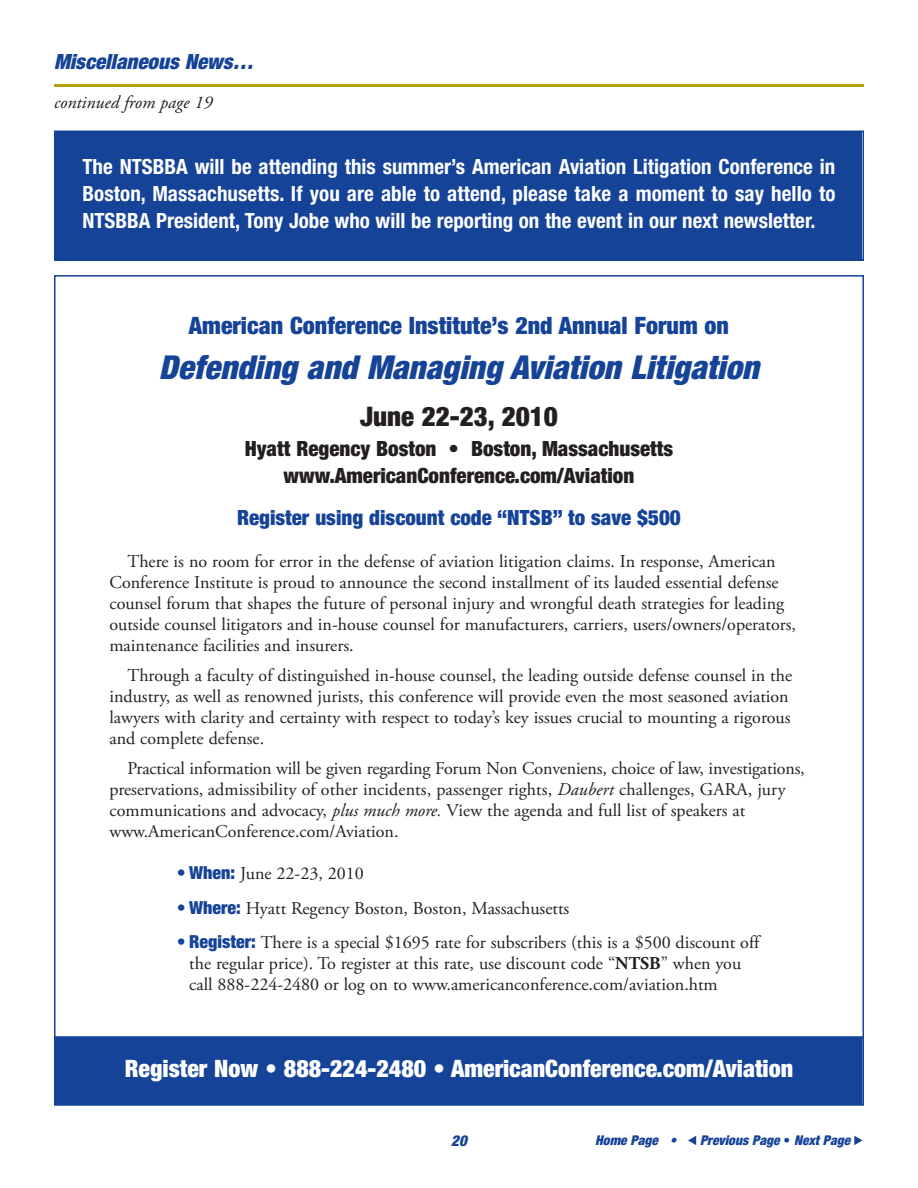
<style>
.page{position:relative;width:918px;height:1188px;background:#fff}
.page>*{position:absolute;margin:0;border:0;box-sizing:border-box;transform-origin:0 0}
.t1{font:italic 900 condensed 33px "Helvetica Neue";color:#154398}
.t2{font:900 condensed 27px "Helvetica Neue";color:#231f20}
.t3{font:900 condensed 24px "Helvetica Neue";color:#fff}
.t4{font:900 condensed 24px "Helvetica Neue";color:#154398}
.t5{font:700 condensed 21px/27px "Helvetica Neue";color:#fff;text-align:justify}
.t6{font:900 condensed 21px/27px "Helvetica Neue";color:#231f20;text-align:center}
.t7{font:900 condensed 21px "Helvetica Neue";color:#154398}
.t8{font:italic 900 condensed 21px "Helvetica Neue";color:#154398}
.t9{font:18px/21px "Adobe Garamond Pro";color:#231f20}
.t10{font:italic 18px "Adobe Garamond Pro";color:#231f20}
.t11{font:italic 900 condensed 15px "Helvetica Neue";color:#154398}
.t12{font:italic 900 condensed 13.5px "Helvetica Neue";color:#154398}
.s1{font-style:italic}
.s2{font-family:"Helvetica Neue";font-weight:900;font-stretch:condensed;color:#154398}
.s3{font-weight:700}
.s4{font-style:normal}
</style>
<div class="page">
<div style="left:56px;top:132px;width:806px;height:127px;background:#154398"></div>
<div style="left:54px;top:130px;width:810px;height:131px;border:2px solid #154398"></div>
<div style="left:56px;top:1038px;width:806px;height:66px;background:#154398"></div>
<div style="left:54px;top:1036px;width:810px;height:69px;border:2px solid #154398"></div>
<svg style="left:688px;top:1136px;width:8px;height:9px"></svg>
<svg style="left:854px;top:1136px;width:8px;height:9px"></svg>
<hr style="left:54px;top:84px;width:810px;height:3px;background:#b7a10d">
<p class="t8" style="left:54px;top:54px;width:205px">Miscellaneous News…</p>
<p class="t10" style="left:54px;top:95px;width:160px">continued from page 19</p>
<p class="t5" style="left:82px;top:155px;width:754px">The NTSBBA will be attending this summer’s American Aviation Litigation Conference in Boston, Massachusetts. If you are able to attend, please take a moment to say hello to NTSBBA President, Tony Jobe who will be reporting on the event in our next newsletter.</p>
<h3 class="t4" style="left:189px;top:317px;width:542px">American Conference Institute’s 2nd Annual Forum on</h3>
<h1 class="t1" style="left:159px;top:356px;width:608px">Defending and Managing Aviation Litigation</h1>
<h2 class="t2" style="left:360px;top:407px;width:199px">June 22-23, 2010</h2>
<p class="t6" style="left:245px;top:437px;width:430px">Hyatt Regency Boston • Boston, Massachusetts www.AmericanConference.com/Aviation</p>
<p class="t7" style="left:237px;top:510px;width:445px">Register using discount code “NTSB” to save $500</p>
<p class="t9" style="left:110px;top:552px;width:688px;text-indent:18px">There is no room for error in the defense of aviation litigation claims. In response, American Conference Institute is proud to announce the second installment of its lauded essential defense counsel forum that shapes the future of personal injury and wrongful death strategies for leading outside counsel litigators and in-house counsel for manufacturers, carriers, users/owners/operators, maintenance facilities and insurers.</p>
<p class="t9" style="left:110px;top:667px;width:684px;text-indent:18px">Through a faculty of distinguished in-house counsel, the leading outside defense counsel in the industry, as well as renowned jurists, this conference will provide even the most seasoned aviation lawyers with clarity and certainty with respect to today’s key issues crucial to mounting a rigorous and complete defense.</p>
<p class="t9" style="left:109px;top:760px;width:697px;text-indent:18px">Practical information will be given regarding Forum Non Conveniens, choice of law, investigations, preservations, admissibility of other incidents, passenger rights, <span class="s1">Daubert</span> challenges, GARA, jury communications and advocacy, <span class="s1">plus much more.</span> View the agenda and full list of speakers at www.AmericanConference.com/Aviation.</p>
<p class="t9" style="left:177px;top:865px;width:188px"><span class="s2">• When:</span> June 22-23, 2010</p>
<p class="t9" style="left:177px;top:899px;width:394px"><span class="s2">• Where:</span> Hyatt Regency Boston, Boston, Massachusetts</p>
<p class="t9" style="left:189px;top:934px;width:572px;text-indent:-12px"><span class="s2">• Register:</span> There is a special $1695 rate for subscribers (this is a $500 discount off the regular price). To register at this rate, use discount code “<span class="s3">NTSB</span>” when you call 888-224-2480 or log on to www.americanconference.com/aviation.htm</p>
<h3 class="t3" style="left:125px;top:1060px;width:670px">Register Now • 888-224-2480 • AmericanConference.com/Aviation</h3>
<p class="t11" style="left:451px;top:1135px;width:20px">20</p>
<p class="t12" style="left:595px;top:1135px;width:85px">Home Page •</p>
<p class="t12" style="left:700px;top:1135px;width:154px">Previous Page <span class="s4">•</span> Next Page</p>
</div>
